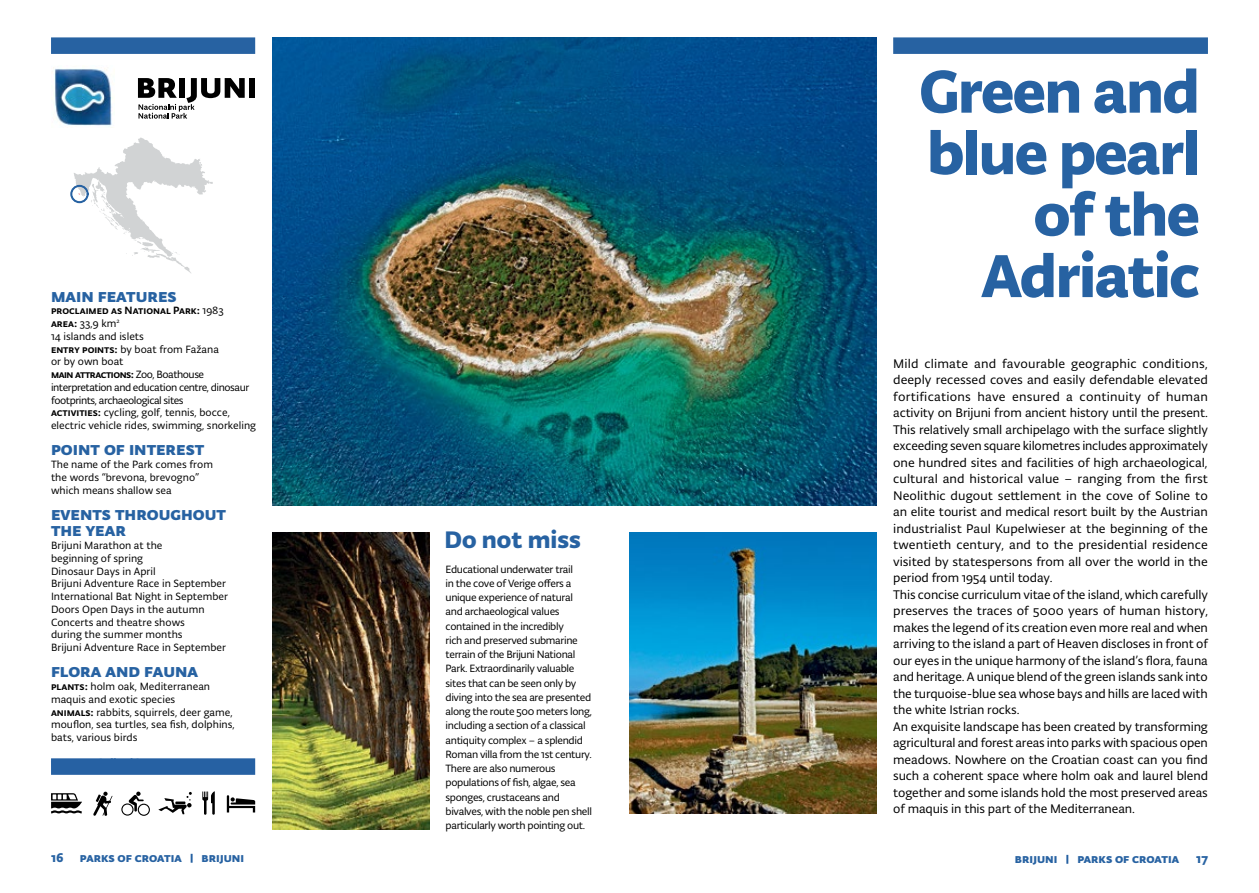
<style>
.page{position:relative;width:1259px;height:893px;background:#fff}
.page>*{position:absolute;margin:0;border:0;box-sizing:border-box;transform-origin:0 0}
.t1{font:700 64.5px/61.5px "Typonine Sans Pro";letter-spacing:-.025em;color:#2762a2;text-align:right}
.t2{font:700 25.5px "Typonine Sans Pro";color:#2762a2}
.t3{font:700 19.5px/16.5px "Typonine Sans Pro";color:#2762a2}
.t4{font:700 13.5px "Typonine Sans Pro";color:#2762a2}
.t5{font:13.35px/16.5px "Typonine Sans Pro Normal";letter-spacing:-.01em;color:#000}
.t6{font:11.25px/12.8px "Typonine Sans Pro Normal";letter-spacing:-.005em;color:#000}
.t7{font:11.25px/14.2px "Typonine Sans Pro Normal";letter-spacing:-.03em;color:#000}
.t8{font:11.25px/12.8px "Typonine Sans Pro Normal";letter-spacing:-.025em;color:#000}
.t9{font:500 11.25px "Typonine Sans Pro";color:#000}
.t10{font:500 11.25px "Typonine Sans Pro";letter-spacing:-.04em;color:#000}
.s1{font-family:"Typonine Sans Pro Normal";font-weight:400}
.s2{font-family:"Typonine Sans Pro";font-weight:500}
</style>
<div class="page">
<div style="left:893px;top:37px;width:315px;height:17px;background:#2762a2"></div>
<div style="left:51px;top:37px;width:204px;height:17px;background:#2762a2"></div>
<svg style="left:191px;top:854px;width:2px;height:9px"></svg>
<svg style="left:1066px;top:855px;width:2px;height:9px"></svg>
<img style="left:629px;top:533px;width:247px;height:280px">
<img style="left:272px;top:533px;width:157px;height:297px">
<img style="left:272px;top:37px;width:604px;height:468px">
<svg style="left:138px;top:78px;width:107px;height:41px"></svg>
<div style="left:249px;top:78px;width:6px;height:20px;background:#000"></div>
<img style="left:54px;top:68px;width:58px;height:59px">
<svg style="left:71px;top:137px;width:142px;height:136px"></svg>
<div style="left:51px;top:758px;width:204px;height:17px;background:#2661a3"></div>
<svg style="left:202px;top:791px;width:13px;height:24px"></svg>
<svg style="left:121px;top:792px;width:29px;height:24px"></svg>
<svg style="left:227px;top:795px;width:28px;height:17px"></svg>
<svg style="left:51px;top:793px;width:31px;height:20px"></svg>
<svg style="left:93px;top:792px;width:18px;height:24px"></svg>
<svg style="left:158px;top:792px;width:34px;height:22px"></svg>
<h3 class="t3" style="left:51px;top:287px;width:127px">main features</h3>
<p class="t9" style="left:51px;top:304px;width:174px">proclaimed as National Park: <span class="s1">1983</span></p>
<p class="t6" style="left:51px;top:317px;width:169px"><span class="s2">area:</span> 33,9 km<sup>2<br></sup>14 islands and islets<br><span class="s2">entry points:</span> by boat from Fažana or by own boat</p>
<p class="t10" style="left:51px;top:368px;width:155px">main attractions: <span class="s1">Zoo, Boathouse</span></p>
<p class="t8" style="left:51px;top:381px;width:207px">interpretation and education centre, dinosaur footprints, archaeological sites<br><span class="s2">activities:</span> cycling, golf, tennis, bocce, electric vehicle rides, swimming, snorkeling</p>
<h3 class="t3" style="left:51px;top:441px;width:155px">point of interest</h3>
<p class="t6" style="left:51px;top:458px;width:163px">The name of the Park comes from the words “brevona, brevogno” which means shallow sea</p>
<h3 class="t3" style="left:51px;top:505px;width:176px">events throughout the year</h3>
<p class="t6" style="left:51px;top:539px;width:178px">Brijuni Marathon at the<br>beginning of spring<br>Dinosaur Days in April<br>Brijuni Adventure Race in September<br>International Bat Night in September<br>Doors Open Days in the autumn<br>Concerts and theatre shows<br>during the summer months<br>Brijuni Adventure Race in September</p>
<h3 class="t3" style="left:51px;top:663px;width:149px">flora and fauna</h3>
<p class="t6" style="left:51px;top:680px;width:185px"><span class="s2">plants:</span> holm oak, Mediterranean maquis and exotic species<br><span class="s2">animals:</span> rabbits, squirrels, deer game, mouflon, sea turtles, sea fish, dolphins, bats, various birds</p>
<h2 class="t2" style="left:444px;top:524px;width:138px">Do not miss</h2>
<p class="t7" style="left:445px;top:562px;width:148px">Educational underwater trail<br>in the cove of Verige offers a unique experience of natural and archaeological values contained in the incredibly<br>rich and preserved submarine terrain of the Brijuni National<br>Park. Extraordinarily valuable sites that can be seen only by diving into the sea are presented along the route 500 meters long, including a section of a classical antiquity complex – a splendid<br>Roman villa from the 1st century.<br>There are also numerous populations of fish, algae, sea sponges, crustaceans and bivalves, with the noble pen shell particularly worth pointing out.</p>
<h1 class="t1" style="left:919px;top:61px;width:282px">Green and blue pearl of the<br>Adriatic</h1>
<p class="t5" style="left:893px;top:355px;width:317px">Mild climate and favourable geographic conditions, deeply recessed coves and easily defendable elevated fortifications have ensured a continuity of human activity on Brijuni from ancient history until the present.<br>This relatively small archipelago with the surface slightly exceeding seven square kilometres includes approximately one hundred sites and facilities of high archaeological, cultural and historical value – ranging from the first Neolithic dugout settlement in the cove of Soline to an elite tourist and medical resort built by the Austrian industrialist Paul Kupelwieser at the beginning of the twentieth century, and to the presidential residence visited by statespersons from all over the world in the period from 1954 until today.<br>This concise curriculum vitae of the island, which carefully preserves the traces of 5000 years of human history, makes the legend of its creation even more real and when arriving to the island a part of Heaven discloses in front of our eyes in the unique harmony of the island’s flora, fauna and heritage. A unique blend of the green islands sank into the turquoise-blue sea whose bays and hills are laced with the white Istrian rocks.<br>An exquisite landscape has been created by transforming agricultural and forest areas into parks with spacious open meadows. Nowhere on the Croatian coast can you find such a coherent space where holm oak and laurel blend together and some islands hold the most preserved areas of maquis in this part of the Mediterranean.</p>
<p class="t4" style="left:51px;top:849px;width:132px">16 parks of croatia</p>
<p class="t4" style="left:1015px;top:850px;width:44px">brijuni</p>
<p class="t4" style="left:1077px;top:850px;width:103px">parks of croatia</p>
<p class="t4" style="left:1196px;top:850px;width:13px">17</p>
<p class="t4" style="left:202px;top:849px;width:44px">brijuni</p>
</div>
